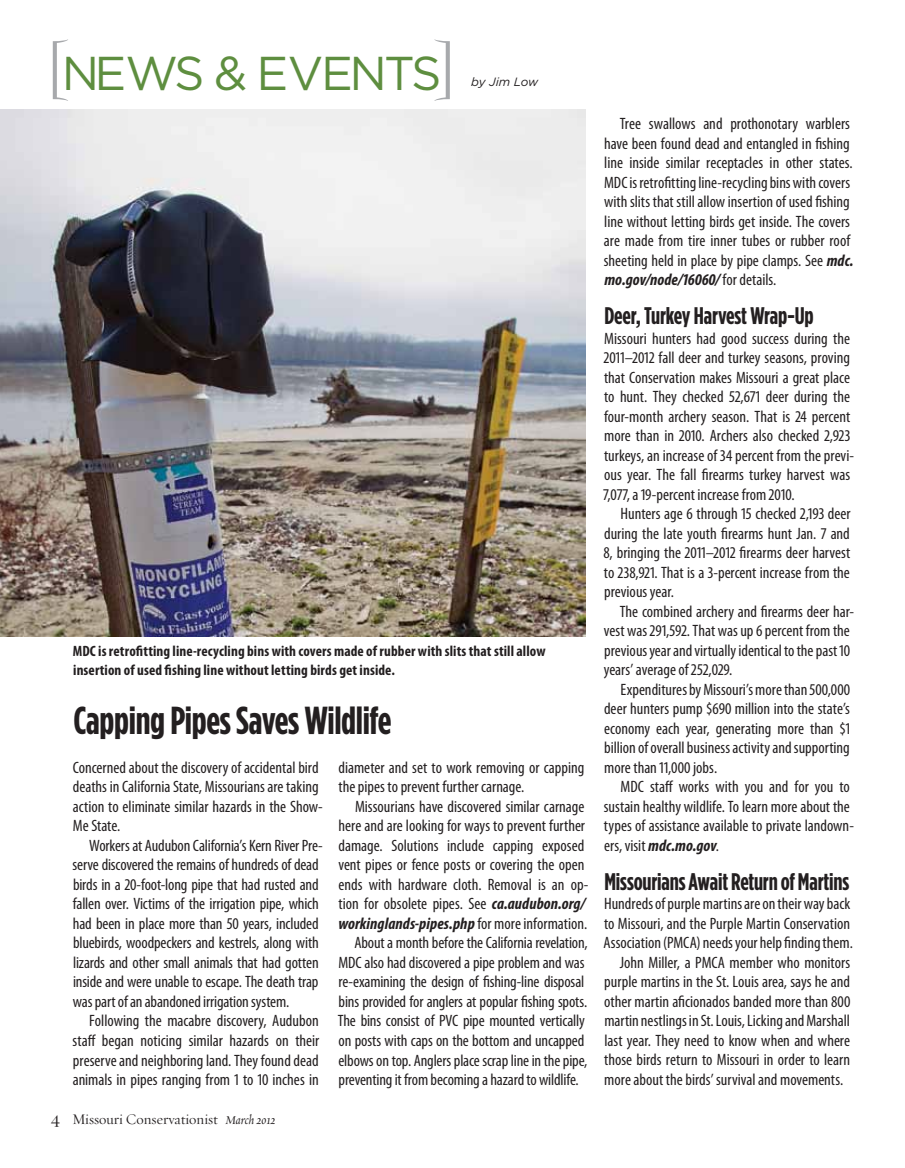
<style>
.page{position:relative;width:905px;height:1168px;background:#fff}
.page>*{position:absolute;margin:0;border:0;box-sizing:border-box;transform-origin:0 0}
.t1{font:47.4px "Gotham";color:#5e8e3f}
.t2{font:700 39px "Gotham Condensed";letter-spacing:-.01em;color:#231f20}
.t3{font:700 24px "Gotham Condensed";letter-spacing:-.005em;color:#231f20}
.t4{font:condensed 16.5px/19.5px "Myriad Pro";color:#231f20}
.t5{font:italic 700 condensed 16.5px "Myriad Pro";letter-spacing:.005em;color:#231f20}
.t6{font:700 condensed 15px/19.5px "Myriad Pro";letter-spacing:.005em;color:#231f20}
.t7{font:15px "Requiem Display HTF Roman";color:#231f20}
.t8{font:italic 12px "Gotham";letter-spacing:-.02em;color:#231f20}
.s1{font-family:"Requiem Fine HTF Roman";font-size:60.9px;color:#a7a9ac}
.s2{font-weight:700;font-style:italic}
.s3{font-weight:400;font-style:normal}
.s4{font-size:18px}
.s5{font-family:"Requiem Display HTF Italic";font-size:13.5px}
</style>
<div class="page">
<img style="left:0;top:110px;width:585px;height:526px">
<h1 class="t1" style="left:45px;top:47px;width:413px"><span class="s1">[</span>NEWS &amp; EVENTS<span class="s1">]</span></h1>
<p class="t8" style="left:471px;top:75px;width:69px">by Jim Low</p>
<p class="t6" style="left:73px;top:640px;width:474px">MDCisretrofitting line-recycling bins with coversmade of rubber with slitsthatstill allow insertion of used fishing line without letting birds get inside.</p>
<h2 class="t2" style="left:73px;top:698px;width:319px">Capping Pipes Saves Wildlife</h2>
<p class="t4" style="left:338px;top:758px;width:247px">diameter and set to work removing or capping the pipes to prevent further carnage.</p>
<p class="t4" style="left:355px;top:797px;width:231px">Missourians have discovered similar carnage</p>
<p class="t4" style="left:338px;top:816px;width:248px">here and are looking for ways to prevent further</p>
<p class="t4" style="left:338px;top:836px;width:247px">damage. Solutions include capping exposed</p>
<p class="t4" style="left:338px;top:855px;width:247px">vent pipes or fence posts or covering the open</p>
<p class="t4" style="left:338px;top:875px;width:251px">ends with hardware cloth. Removal is an op-</p>
<p class="t4" style="left:338px;top:894px;width:248px">tion for obsolete pipes. See <span class="s2">ca.audubon.org/</span></p>
<p class="t5" style="left:338px;top:913px;width:250px">workinglands-pipes.php <span class="s3">for moreinformation.</span></p>
<p class="t4" style="left:354px;top:933px;width:235px">About a month before the California revelation,</p>
<p class="t4" style="left:338px;top:953px;width:247px">MDC also had discovered a pipe problem and was</p>
<p class="t4" style="left:338px;top:972px;width:247px">re-examining the design of fishing-line disposal</p>
<p class="t4" style="left:338px;top:992px;width:250px">bins provided for anglers at popular fishing spots.</p>
<p class="t4" style="left:338px;top:1011px;width:248px">The bins consist of PVC pipe mounted vertically</p>
<p class="t4" style="left:338px;top:1031px;width:247px">on posts with caps on the bottom and uncapped</p>
<p class="t4" style="left:338px;top:1050px;width:250px">elbows on top. Anglers place scrap line in the pipe,</p>
<p class="t4" style="left:338px;top:1070px;width:242px">preventingit frombecominga hazardtowildlife.</p>
<p class="t4" style="left:73px;top:758px;width:251px">Concerned about the discovery of accidental bird deaths in California State, Missourians are taking action to eliminate similar hazards in the Show-Me State.</p>
<p class="t4" style="left:73px;top:836px;width:252px;text-indent:17px">Workers at Audubon California’s Kern River Pre&shy;serve discovered the remains of hundreds of dead birds in a 20-foot-long pipe that had rusted and fallen over. Victims of the irrigation pipe, which had been in place more than 50 years, included bluebirds, woodpeckers and kestrels, along with lizards and other small animals that had gotten inside and were unable to escape. The death trap waspartofan abandonedirrigation system.</p>
<p class="t4" style="left:73px;top:1011px;width:248px;text-align:justify;text-indent:17px">Following the macabre discovery, Audubon staff began noticing similar hazards on their preserve and neighboring land. They found dead animals in pipes ranging from 1 to 10 inches in</p>
<p class="t7" style="left:51px;top:1110px;width:225px"><span class="s4">4</span> Missouri Conservationist <span class="s5">March 2012</span></p>
<p class="t4" style="left:604px;top:114px;width:251px;text-indent:16px">Tree swallows and prothonotary warblers have been found dead and entangled in fishing line inside similar receptacles in other states.<br>MDCisretrofittingline-recyclingbinswith covers with slits that still allow insertion of used fishing line without letting birds get inside. The covers are made from tire inner tubes or rubber roof sheeting held in place by pipe clamps. See <span class="s2">mdc. mo.gov/node/16060/</span> for details.</p>
<h3 class="t3" style="left:604px;top:302px;width:211px">Deer, Turkey Harvest Wrap-Up</h3>
<p class="t4" style="left:603px;top:329px;width:252px">Missouri hunters had good success during the 2011–2012 fall deer and turkey seasons, proving that Conservation makes Missouri a great place to hunt. They checked 52,671 deer during the four-month archery season. That is 24 percent more than in 2010. Archers also checked 2,923 turkeys, an increase of 34 percent from the previ&shy;ous year. The fall firearms turkey harvest was 7,077, a 19-percent increase from 2010.</p>
<p class="t4" style="left:603px;top:504px;width:248px;text-align:justify;text-indent:17px">Hunters age 6 through 15 checked 2,193 deer during the late youth firearms hunt Jan. 7 and 8, bringing the 2011–2012 firearms deer harvest to 238,921. That is a 3-percent increase from the previous year.</p>
<p class="t4" style="left:603px;top:602px;width:252px;text-indent:16px">The combined archery and firearms deer har&shy;vest was291,592.That wasup6percent fromthe previousyearandvirtuallyidenticaltothepast10 years’ average of 252,029.</p>
<p class="t4" style="left:604px;top:680px;width:248px;text-align:justify;text-indent:16px">ExpendituresbyMissouri’smorethan 500,000 deer hunters pump $690 million into the state’s economy each year, generating more than $1 billion ofoverallbusinessactivityandsupporting more than 11,000 jobs.</p>
<p class="t4" style="left:604px;top:777px;width:252px;text-indent:17px">MDC staff works with you and for you to sustain healthy wildlife. To learn more about the types of assistance available to private landown&shy;ers,visit<span class="s2">mdc.mo.gov</span>.</p>
<h3 class="t3" style="left:604px;top:868px;width:246px">Missourians Await Return of Martins</h3>
<p class="t4" style="left:604px;top:894px;width:248px">Hundredsofpurplemartinsareon theirwayback</p>
<p class="t4" style="left:604px;top:914px;width:247px">to Missouri, and the Purple Martin Conservation</p>
<p class="t4" style="left:603px;top:933px;width:251px">Association (PMCA) needsyour help findingthem.</p>
<p class="t4" style="left:620px;top:953px;width:232px">John Miller, a PMCA member who monitors</p>
<p class="t4" style="left:604px;top:972px;width:247px">purple martins in the St. Louis area, says he and</p>
<p class="t4" style="left:604px;top:992px;width:248px">other martin aficionados banded more than 800</p>
<p class="t4" style="left:604px;top:1011px;width:247px">martin nestlingsin St.Louis,LickingandMarshall</p>
<p class="t4" style="left:604px;top:1031px;width:247px">last year. They need to know when and where</p>
<p class="t4" style="left:604px;top:1050px;width:247px">those birds return to Missouri in order to learn</p>
<p class="t4" style="left:604px;top:1070px;width:240px">more about the birds’ survival and movements.</p>
</div>
